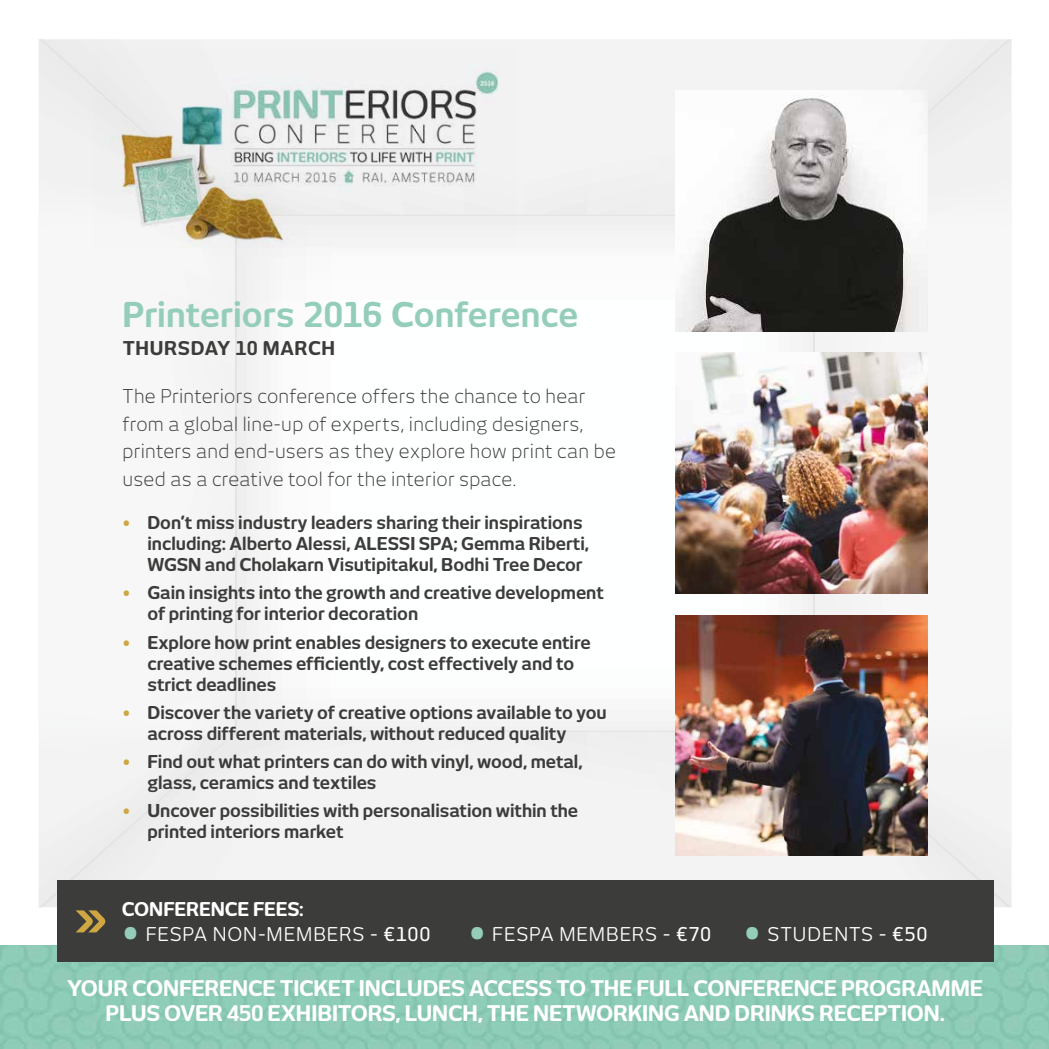
<style>
.page{position:relative;width:1049px;height:1049px;background:#fff}
.page>*{position:absolute;margin:0;border:0;box-sizing:border-box;transform-origin:0 0}
.t1{font:700 33.75px "New June";color:#94ceba}
.t2{font:700 21.25px/25.5px "New June";letter-spacing:-.01em;color:#fff;text-align:center}
.t3{font:300 18.75px/27.5px "New June";letter-spacing:.02em;color:#3c3c3b}
.t4{font:18.75px "New June";letter-spacing:.045em;color:#fff}
.t5{font:700 18.75px "New June";letter-spacing:.035em;color:#3c3c3b}
.t6{font:700 18.75px "New June";letter-spacing:-.005em;color:#fff}
.t7{font:700 17.5px/21px "New June";letter-spacing:-.005em;color:#3c3c3b}
.s1{color:#cfa742}
.s2{font-weight:700;font-size:38.75px;color:#94ceba}
.s3{font-weight:500}
</style>
<div class="page">
<div style="left:525px;top:40px;width:289px;height:841px;background:#f3f3f4"></div>
<div style="left:236px;top:40px;width:289px;height:841px;background:#f3f3f4"></div>
<svg style="left:236px;top:216px;width:578px;height:515px"></svg>
<div style="left:815px;top:215px;width:115px;height:400px;background:#f6f6f7"></div>
<svg style="left:94px;top:215px;width:141px;height:517px"></svg>
<hr style="left:814px;top:215px;width:1px;height:517px;background:#dfdede">
<hr style="left:236px;top:215px;width:578px;height:1px;background:#dfdede">
<hr style="left:236px;top:731px;width:578px;height:1px;background:#dfdede">
<div style="left:814px;top:736px;width:197px;height:171px;background:#f3f3f4"></div>
<div style="left:814px;top:39px;width:197px;height:176px;background:#f1f1f2"></div>
<hr style="left:235px;top:215px;width:1px;height:517px;background:#dfdede">
<div style="left:39px;top:39px;width:197px;height:176px;background:#f1f1f2"></div>
<img style="left:0;top:946px;width:1049px;height:103px">
<img style="left:675px;top:90px;width:253px;height:241px">
<img style="left:675px;top:353px;width:253px;height:240px">
<img style="left:675px;top:615px;width:253px;height:241px">
<img style="left:95px;top:49px;width:422px;height:198px">
<div style="left:57px;top:881px;width:936px;height:81px;background:#3c3c3b"></div>
<svg style="left:39px;top:732px;width:197px;height:200px"></svg>
<h1 class="t1" style="left:122px;top:295px;width:457px">Printeriors 2016 Conference</h1>
<p class="t5" style="left:123px;top:337px;width:214px">THURSDAY 10 MARCH</p>
<p class="t3" style="left:122px;top:382px;width:495px">The Printeriors conference offers the chance to hear from a global line-up of experts, including designers, printers and end-users as they explore how print can be used as a creative tool for the interior space.</p>
<p class="t7" style="left:147px;top:512px;width:443px;text-indent:-25px"><span class="s1">•</span> Don’t miss industry leaders sharing their inspirations including: Alberto Alessi, ALESSI SPA; Gemma Riberti,<br>WGSN and Cholakarn Visutipitakul, Bodhi Tree Decor</p>
<p class="t7" style="left:147px;top:582px;width:458px;text-indent:-25px"><span class="s1">•</span> Gain insights into the growth and creative development of printing for interior decoration</p>
<p class="t7" style="left:147px;top:631px;width:445px;text-indent:-25px"><span class="s1">•</span> Explore how print enables designers to execute entire creative schemes efficiently, cost effectively and to strict deadlines</p>
<p class="t7" style="left:147px;top:701px;width:461px;text-indent:-25px"><span class="s1">•</span> Discover the variety of creative options available to you across different materials, without reduced quality</p>
<p class="t7" style="left:147px;top:751px;width:437px;text-indent:-25px"><span class="s1">•</span> Find out what printers can do with vinyl, wood, metal, glass, ceramics and textiles</p>
<p class="t7" style="left:147px;top:800px;width:432px;text-indent:-25px"><span class="s1">•</span> Uncover possibilities with personalisation within the printed interiors market</p>
<p class="t6" style="left:122px;top:898px;width:183px">CONFERENCE FEES:</p>
<p class="t4" style="left:122px;top:923px;width:807px"><span class="s2">•</span> FESPA NON-MEMBERS - <span class="s3">€100</span> <span class="s2">•</span> FESPA MEMBERS - <span class="s3">€70</span> <span class="s2">•</span> STUDENTS - <span class="s3">€50</span></p>
<p class="t2" style="left:67px;top:975px;width:917px">YOUR CONFERENCE TICKET INCLUDES ACCESS TO THE FULL CONFERENCE PROGRAMME<br>PLUS OVER 450 EXHIBITORS, LUNCH, THE NETWORKING AND DRINKS RECEPTION.</p>
</div>
